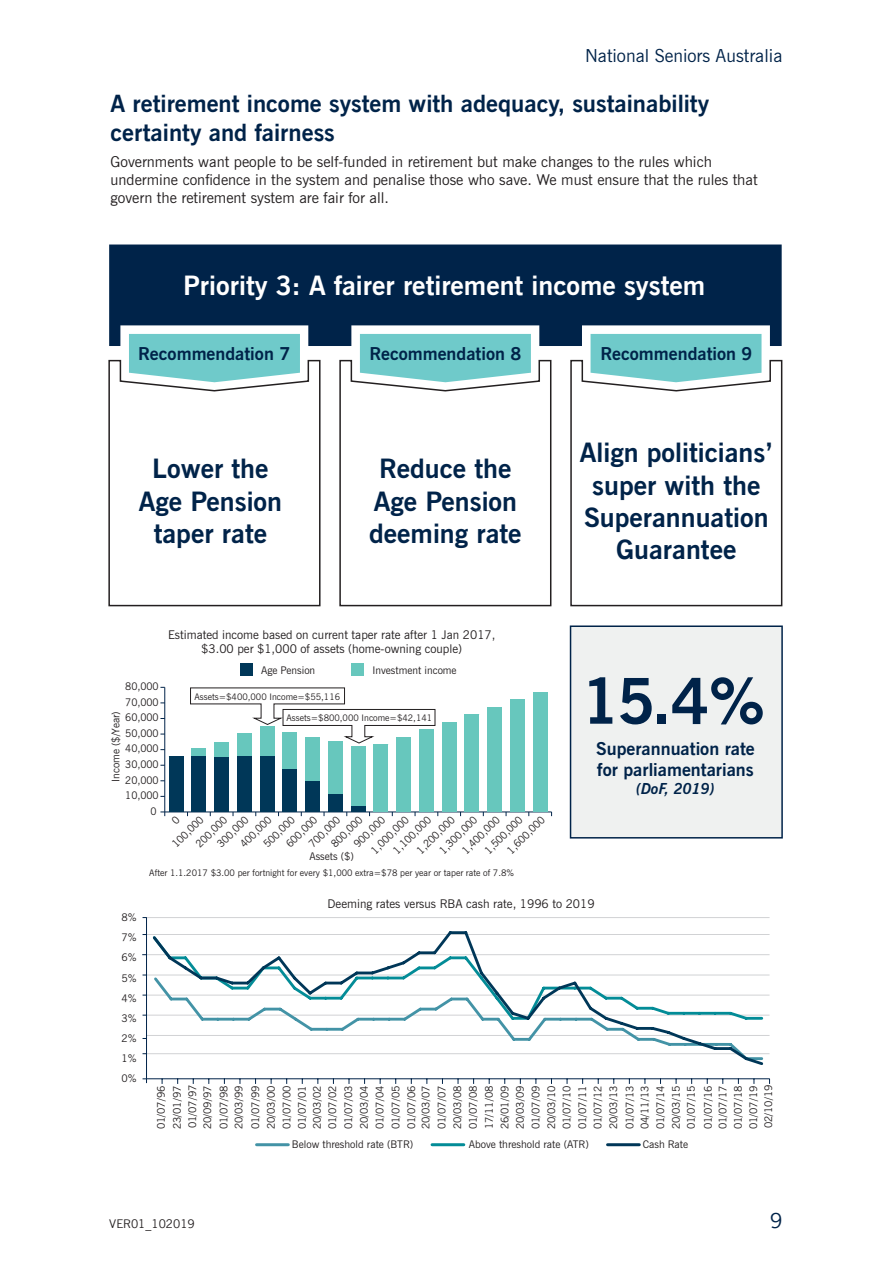
<style>
.page{position:relative;width:893px;height:1263px;background:#fff}
.page>*{position:absolute;margin:0;border:0;box-sizing:border-box;transform-origin:0 0}
._001_MainHeading{font:700 63px "News Gothic BT";color:#002349}
._001_MainHeading-2{font:700 27px/32.4px "News Gothic BT";color:#002349;text-align:center}
._001_MainHeading-3{font:700 27px "News Gothic BT";color:#fff}
._005_BodyCopy{font:700 24px/28.8px "News Gothic BT";color:#002349}
.t1{font:21px "News Gothic BT";color:#002349}
._001_MainHeading-4{font:700 18px/21.6px "News Gothic BT";color:#002349}
.t2{font:18px "News Gothic BT";color:#002349}
._005_BodyCopy-2{font:15px/18px "News Gothic BT";color:#231f20}
._001_MainHeading-5{font:italic 700 15px "News Gothic BT";color:#002349}
.t3{font:12px/14.4px "News Gothic BT";color:#231f20;text-align:center}
.t4{font:10.5px/15.8px "News Gothic BT";color:#231f20;text-align:justify}
.t5{font:9px "News Gothic BT";color:#231f20}
</style>
<div class="page">
<svg style="left:109px;top:244px;width:673px;height:102px;background:#173759"></svg>
<svg style="left:108px;top:359px;width:674px;height:247px"></svg>
<svg style="left:360px;top:334px;width:171px;height:48px;background:#7ccece"></svg>
<svg style="left:129px;top:334px;width:171px;height:48px;background:#7ccece"></svg>
<svg style="left:591px;top:334px;width:170px;height:48px;background:#7ccece"></svg>
<div style="left:570px;top:625px;width:213px;height:213px;background:#eff1f0;border:2px solid #002349"></div>
<hr style="left:165px;top:812px;width:387px;height:1px;background:#002349">
<hr style="left:164px;top:687px;width:1px;height:125px;background:#002349">
<svg style="left:160px;top:811px;width:5px;height:5px"></svg>
<div style="left:192px;top:748px;width:14px;height:8px;background:#67c7bd"></div>
<div style="left:214px;top:742px;width:15px;height:15px;background:#67c7bd"></div>
<div style="left:237px;top:733px;width:15px;height:23px;background:#67c7bd"></div>
<div style="left:260px;top:726px;width:14px;height:30px;background:#67c7bd"></div>
<div style="left:283px;top:732px;width:14px;height:38px;background:#67c7bd"></div>
<div style="left:305px;top:737px;width:15px;height:45px;background:#67c7bd"></div>
<div style="left:328px;top:742px;width:15px;height:52px;background:#67c7bd"></div>
<div style="left:351px;top:746px;width:14px;height:60px;background:#67c7bd"></div>
<div style="left:169px;top:756px;width:14px;height:56px;background:#003758"></div>
<div style="left:192px;top:756px;width:14px;height:56px;background:#003758"></div>
<div style="left:214px;top:757px;width:15px;height:55px;background:#003758"></div>
<div style="left:237px;top:756px;width:15px;height:56px;background:#003758"></div>
<div style="left:260px;top:756px;width:14px;height:56px;background:#003758"></div>
<div style="left:283px;top:770px;width:14px;height:42px;background:#003758"></div>
<div style="left:305px;top:782px;width:15px;height:30px;background:#003758"></div>
<div style="left:328px;top:794px;width:15px;height:18px;background:#003758"></div>
<div style="left:351px;top:806px;width:14px;height:6px;background:#003758"></div>
<div style="left:374px;top:745px;width:14px;height:67px;background:#67c7bd"></div>
<div style="left:396px;top:737px;width:15px;height:75px;background:#67c7bd"></div>
<div style="left:419px;top:730px;width:15px;height:82px;background:#67c7bd"></div>
<div style="left:442px;top:722px;width:14px;height:90px;background:#67c7bd"></div>
<div style="left:465px;top:715px;width:14px;height:97px;background:#67c7bd"></div>
<div style="left:487px;top:707px;width:15px;height:105px;background:#67c7bd"></div>
<div style="left:510px;top:700px;width:15px;height:112px;background:#67c7bd"></div>
<div style="left:533px;top:692px;width:14px;height:120px;background:#67c7bd"></div>
<svg style="left:190px;top:687px;width:245px;height:57px"></svg>
<div style="left:240px;top:663px;width:13px;height:13px;background:#003758"></div>
<div style="left:351px;top:663px;width:13px;height:13px;background:#67c7bd"></div>
<hr style="left:147px;top:917px;width:622px;height:1px;background:#d1d2d4">
<hr style="left:147px;top:934px;width:622px;height:1px;background:#d1d2d4">
<hr style="left:146px;top:954px;width:623px;height:1px;background:#d1d2d4">
<hr style="left:147px;top:995px;width:622px;height:1px;background:#d1d2d4">
<hr style="left:146px;top:975px;width:623px;height:1px;background:#d1d2d4">
<hr style="left:146px;top:1015px;width:623px;height:1px;background:#d1d2d4">
<hr style="left:147px;top:1053px;width:622px;height:1px;background:#d1d2d4">
<hr style="left:146px;top:1035px;width:623px;height:1px;background:#d1d2d4">
<hr style="left:147px;top:1078px;width:622px;height:1px;background:#002349">
<hr style="left:146px;top:917px;width:1px;height:162px;background:#002349">
<svg style="left:150px;top:931px;width:615px;height:134px"></svg>
<hr style="left:257px;top:1143px;width:31px;height:3px;background:#4393a6">
<hr style="left:432px;top:1143px;width:32px;height:3px;background:#038c97">
<hr style="left:608px;top:1143px;width:31px;height:3px;background:#003758">
<h3 class="t2" style="left:585px;top:45px;width:199px">National Seniors Australia</h3>
<p class="_005_BodyCopy" style="left:111px;top:89px;width:600px">A retirement income system with adequacy, sustainability certainty and fairness</p>
<p class="_005_BodyCopy-2" style="left:111px;top:153px;width:649px">Governments want people to be self-funded in retirement but make changes to the rules which undermine confidence in the system and penalise those who save. We must ensure that the rules that govern the retirement system are fair for all.</p>
<p class="_001_MainHeading-3" style="left:183px;top:269px;width:523px">Priority 3: A fairer retirement income system</p>
<p class="_001_MainHeading-4" style="left:138px;top:342px;width:153px">Recommendation 7</p>
<p class="_001_MainHeading-4" style="left:369px;top:342px;width:153px">Recommendation 8</p>
<p class="_001_MainHeading-4" style="left:600px;top:342px;width:153px">Recommendation 9</p>
<p class="_001_MainHeading-2" style="left:139px;top:452px;width:145px">Lower the<br>Age Pension taper rate</p>
<p class="_001_MainHeading-2" style="left:369px;top:452px;width:154px">Reduce the<br>Age Pension deeming rate</p>
<p class="t4" style="left:125px;top:678px;width:35px">80,000</p>
<p class="t4" style="left:125px;top:694px;width:35px">70,000</p>
<p class="t4" style="left:108px;top:782px;width:72px;rotate:-90deg">Income ($/Year)</p>
<p class="t4" style="left:125px;top:710px;width:35px">60,000</p>
<p class="t4" style="left:125px;top:725px;width:35px">50,000</p>
<p class="t4" style="left:125px;top:741px;width:35px">40,000</p>
<p class="t4" style="left:125px;top:756px;width:35px">30,000</p>
<p class="t4" style="left:125px;top:772px;width:35px">20,000</p>
<p class="t4" style="left:125px;top:787px;width:35px">10,000</p>
<p class="t4" style="left:151px;top:803px;width:8px">0</p>
<p class="t3" style="left:168px;top:627px;width:329px">Estimated income based on current taper rate after 1 Jan 2017, $3.00 per $1,000 of assets (home-owning couple)</p>
<p class="t5" style="left:194px;top:691px;width:147px">Assets=$400,000 Income=$55,116</p>
<p class="t4" style="left:261px;top:663px;width:56px">Age Pension</p>
<p class="t4" style="left:372px;top:663px;width:86px">Investment income</p>
<p class="t5" style="left:287px;top:713px;width:147px">Assets=$800,000 Income=$42,141</p>
<p class="t4" style="left:503px;top:846px;width:50px;rotate:-45deg">1,600,000</p>
<p class="t4" style="left:413px;top:846px;width:50px;rotate:-45deg">1,200,000</p>
<p class="t4" style="left:436px;top:846px;width:50px;rotate:-45deg">1,300,000</p>
<p class="t4" style="left:458px;top:846px;width:50px;rotate:-45deg">1,400,000</p>
<p class="t4" style="left:481px;top:846px;width:50px;rotate:-45deg">1,500,000</p>
<p class="t4" style="left:389px;top:846px;width:50px;rotate:-45deg">1,100,000</p>
<p class="t4" style="left:327px;top:840px;width:41px;rotate:-45deg">800,000</p>
<p class="t4" style="left:350px;top:840px;width:41px;rotate:-45deg">900,000</p>
<p class="t4" style="left:367px;top:846px;width:50px;rotate:-45deg">1,000,000</p>
<p class="t4" style="left:236px;top:840px;width:41px;rotate:-45deg">400,000</p>
<p class="t4" style="left:203px;top:830px;width:41px;line-height:15px;text-indent:-15px;rotate:-45deg">200,000<br>300,000</p>
<p class="t4" style="left:305px;top:840px;width:41px;rotate:-45deg">700,000</p>
<p class="t4" style="left:259px;top:840px;width:41px;rotate:-45deg">500,000</p>
<p class="t4" style="left:282px;top:840px;width:41px;rotate:-45deg">600,000</p>
<p class="t4" style="left:168px;top:840px;width:41px;rotate:-45deg">100,000</p>
<p class="t4" style="left:309px;top:848px;width:46px">Assets ($)</p>
<p class="t5" style="left:149px;top:867px;width:366px">After 1.1.2017 $3.00 per fortnight for every $1,000 extra=$78 per year or taper rate of 7.8%</p>
<p class="_001_MainHeading-2" style="left:580px;top:436px;width:194px">Align politicians’ super with the<br>Superannuation<br>Guarantee</p>
<p class="_001_MainHeading" style="left:582px;top:663px;width:184px">15.4%</p>
<p class="_001_MainHeading-4" style="left:596px;top:737px;width:160px">Superannuation rate for parliamentarians</p>
<p class="_001_MainHeading-5" style="left:636px;top:780px;width:80px">(DoF, 2019)</p>
<p class="t4" style="left:122px;top:910px;width:17px">8%</p>
<p class="t4" style="left:122px;top:930px;width:17px">7%</p>
<p class="t4" style="left:122px;top:950px;width:17px">6%</p>
<p class="t4" style="left:122px;top:970px;width:17px">5%</p>
<p class="t4" style="left:122px;top:990px;width:17px">4%</p>
<p class="t4" style="left:122px;top:1010px;width:17px">3%</p>
<p class="t4" style="left:122px;top:1030px;width:17px">2%</p>
<p class="t4" style="left:122px;top:1050px;width:17px">1%</p>
<p class="t4" style="left:122px;top:1071px;width:17px">0%</p>
<p class="t3" style="left:327px;top:897px;width:269px">Deeming rates versus RBA cash rate, 1996 to 2019</p>
<p class="t4" style="left:153px;top:1129px;width:46px;rotate:-90deg">01/07/96<br>23/01/97<br>01/07/97<br>20/09/97</p>
<p class="t4" style="left:216px;top:1129px;width:45px;line-height:15.1px;rotate:-90deg">01/07/98<br>20/03/99</p>
<p class="t4" style="left:247px;top:1129px;width:45px;rotate:-90deg">01/07/99<br>20/03/00<br>01/07/00<br>01/07/01<br>20/03/02<br>01/07/02</p>
<p class="t4" style="left:341px;top:1129px;width:45px;rotate:-90deg">01/07/03<br>20/03/04<br>01/07/04<br>01/07/05<br>01/07/06</p>
<p class="t4" style="left:418px;top:1129px;width:45px;rotate:-90deg">20/03/07<br>01/07/07<br>20/03/08<br>01/07/08<br>17/11/08<br>26/01/09<br>20/03/09<br>01/07/09<br>20/03/10<br>01/07/10<br>01/07/11<br>01/07/12<br>20/03/13<br>01/07/13</p>
<p class="t4" style="left:637px;top:1129px;width:45px;rotate:-90deg">04/11/13<br>01/07/14<br>20/03/15<br>01/07/15</p>
<p class="t4" style="left:700px;top:1129px;width:46px;line-height:15.1px;rotate:-90deg">01/07/16<br>01/07/17<br>01/07/18<br>01/07/19<br>02/10/19</p>
<p class="t4" style="left:292px;top:1136px;width:123px">Below threshold rate (BTR)</p>
<p class="t4" style="left:469px;top:1136px;width:122px">Above threshold rate (ATR)</p>
<p class="t4" style="left:643px;top:1136px;width:47px">Cash Rate</p>
<p class="t3" style="left:109px;top:1216px;width:87px">VER01_102019</p>
<h3 class="t1" style="left:770px;top:1208px;width:14px">9</h3>
</div>
